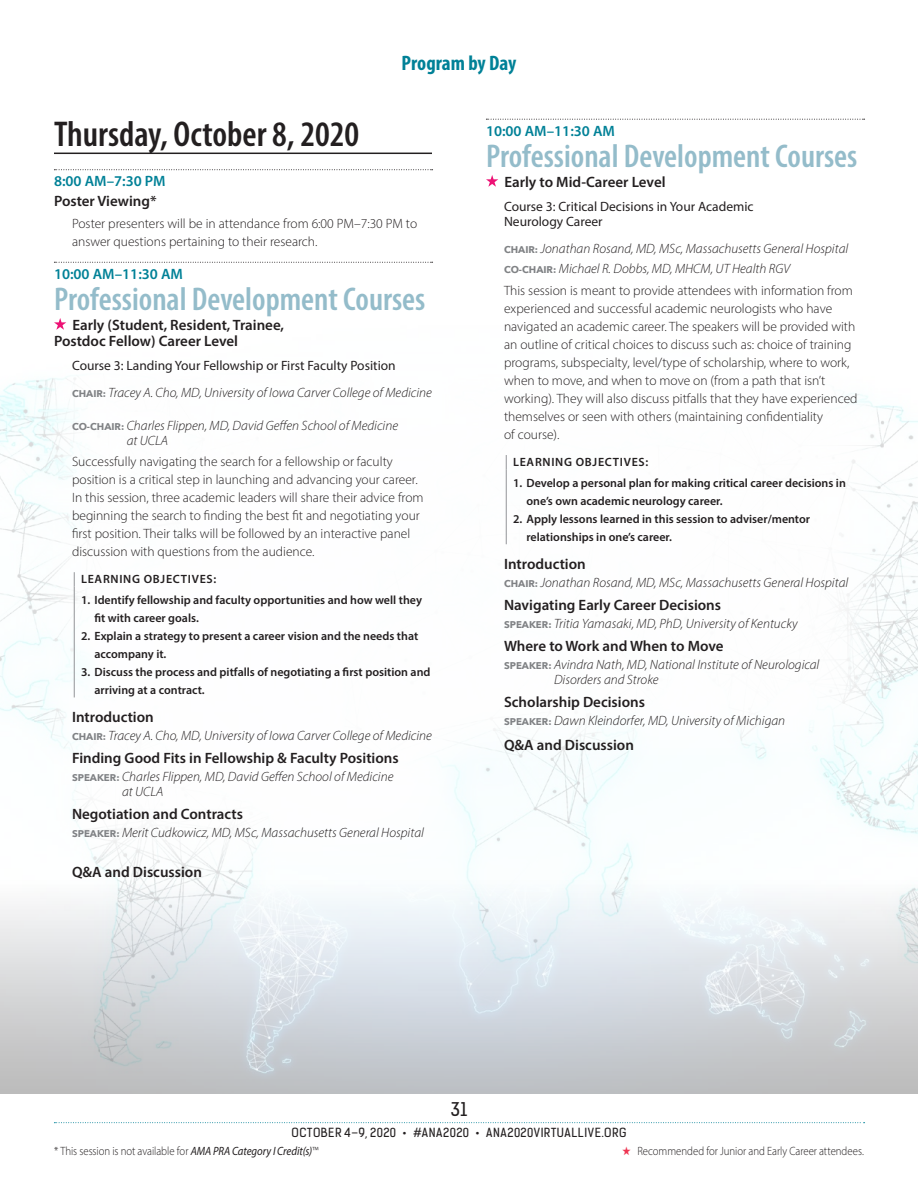
<style>
.page{position:relative;width:918px;height:1188px;background:#fff}
.page>*{position:absolute;margin:0;border:0;box-sizing:border-box;transform-origin:0 0}
.t1{font:600 condensed 36px "Myriad Pro";color:#231f20}
.t2{font:600 condensed 33px "Myriad Pro";color:#94bcca}
.t3{font:700 condensed 21px "Myriad Pro";color:#008197}
.t4{font:18px "Kelson Sans Regular RU";color:#231f20}
.t5{font:600 15px/16.5px "Myriad Pro";color:#231f20}
.t6{font:600 15px "Myriad Pro";color:#008197}
.t7{font:300 13.5px/18px "Myriad Pro";color:#231f20}
.t8{font:italic 300 13.5px/15px "Myriad Pro";color:#231f20}
.t9{font:13.5px/15px "Myriad Pro";color:#231f20}
.t10{font:600 12px/18px "Myriad Pro";color:#231f20}
.t11{font:300 12px "Myriad Pro";letter-spacing:-.005em;color:#231f20;scale:.9 1}
.t12{font:12px "Kelson Sans Regular RU";letter-spacing:.04em;color:#231f20}
.t13{font:600 12px "Myriad Pro";letter-spacing:.06em;color:#231f20}
.s1{font-weight:400;font-style:normal}
.s2{font-family:"Avenir Next";font-weight:700;font-style:normal;font-size:9.75px;color:#808285}
.s3{font-style:normal}
.s4{font-weight:400;font-style:italic}
.s5{color:#ee3552}
</style>
<div class="page">
<img style="left:0;top:380px;width:918px;height:744px">
<svg style="left:54px;top:1122px;width:811px;height:1px"></svg>
<svg style="left:39px;top:261px;width:840px;height:574px"></svg>
<hr style="left:54px;top:153px;width:378px;height:1px;background:#231f20">
<svg style="left:54px;top:169px;width:379px;height:1px"></svg>
<svg style="left:54px;top:262px;width:379px;height:1px"></svg>
<svg style="left:54px;top:318px;width:12px;height:12px"></svg>
<svg style="left:74px;top:572px;width:1px;height:14px"></svg>
<hr style="left:74px;top:586px;width:1px;height:111px;background:#939598">
<svg style="left:486px;top:119px;width:379px;height:1px"></svg>
<svg style="left:486px;top:175px;width:12px;height:12px"></svg>
<svg style="left:506px;top:455px;width:1px;height:14px"></svg>
<hr style="left:506px;top:469px;width:1px;height:75px;background:#939598">
<img style="left:0;top:835px;width:918px;height:259px">
<h3 class="t3" style="left:402px;top:50px;width:116px">Program by Day</h3>
<h1 class="t1" style="left:54px;top:112px;width:307px">Thursday, October 8, 2020</h1>
<p class="t6" style="left:54px;top:172px;width:113px">8:00 AM–7:30 PM</p>
<p class="t5" style="left:54px;top:192px;width:104px">Poster Viewing*</p>
<p class="t7" style="left:72px;top:214px;width:347px">Poster presenters will be in attendance from 6:00 PM–7:30 PM to answer questions pertaining to their research.</p>
<p class="t6" style="left:54px;top:264px;width:130px">10:00 AM–11:30 AM</p>
<h2 class="t2" style="left:54px;top:279px;width:373px">Professional Development Courses</h2>
<p class="t5" style="left:54px;top:316px;width:232px;text-indent:18px">Early (Student, Resident, Trainee,<br>Postdoc Fellow) Career Level</p>
<p class="t8" style="left:72px;top:352px;width:362px;line-height:27px"><span class="s1">Course 3: Landing Your Fellowship or First Faculty Position<br></span><span class="s2">CHAIR:</span> Tracey A. Cho, MD, University of Iowa Carver College of Medicine</p>
<p class="t8" style="left:127px;top:418px;width:273px;text-indent:-55px"><span class="s2">CO-CHAIR:</span> Charles Flippen, MD, David Geffen School of Medicine at UCLA</p>
<p class="t7" style="left:72px;top:453px;width:353px">Successfully navigating the search for a fellowship or faculty position is a critical step in launching and advancing your career.<br>In this session, three academic leaders will share their advice from beginning the search to finding the best fit and negotiating your first position. Their talks will be followed by an interactive panel discussion with questions from the audience.</p>
<p class="t13" style="left:81px;top:572px;width:137px">LEARNING OBJECTIVES:</p>
<p class="t10" style="left:94px;top:591px;width:329px;text-indent:-14px">1. Identify fellowship and faculty opportunities and how well they fit with career goals.</p>
<p class="t10" style="left:94px;top:627px;width:325px;text-indent:-14px">2. Explain a strategy to present a career vision and the needs that accompany it.</p>
<p class="t10" style="left:94px;top:663px;width:338px;text-indent:-14px">3. Discuss the process and pitfalls of negotiating a first position and arriving at a contract.</p>
<p class="t5" style="left:72px;top:708px;width:83px">Introduction</p>
<p class="t8" style="left:72px;top:728px;width:362px"><span class="s2">CHAIR:</span> Tracey A. Cho, MD, University of Iowa Carver College of Medicine</p>
<p class="t5" style="left:72px;top:749px;width:328px">Finding Good Fits in Fellowship &amp; Faculty Positions</p>
<p class="t8" style="left:122px;top:769px;width:273px;text-indent:-50px"><span class="s2">SPEAKER:</span> Charles Flippen, MD, David Geffen School of Medicine at UCLA</p>
<p class="t5" style="left:72px;top:805px;width:172px">Negotiation and Contracts</p>
<p class="t8" style="left:72px;top:825px;width:353px"><span class="s2">SPEAKER:</span> Merit Cudkowicz, MD, MSc, Massachusetts General Hospital</p>
<p class="t5" style="left:72px;top:863px;width:131px">Q&amp;A and Discussion</p>
<p class="t6" style="left:486px;top:121px;width:130px">10:00 AM–11:30 AM</p>
<h2 class="t2" style="left:486px;top:136px;width:373px">Professional Development Courses</h2>
<p class="t5" style="left:504px;top:173px;width:163px">Early to Mid-Career Level</p>
<p class="t9" style="left:504px;top:199px;width:251px">Course 3: Critical Decisions in Your Academic<br>Neurology Career</p>
<p class="t8" style="left:504px;top:237px;width:350px;line-height:21.3px"><span class="s2">CHAIR:</span> Jonathan Rosand, MD, MSc, Massachusetts General Hospital<br><span class="s2">CO-CHAIR:</span> Michael R. Dobbs, MD, MHCM, UT Health RGV<br><span class="s3">This session is meant to provide attendees with information from</span></p>
<p class="t7" style="left:504px;top:300px;width:355px">experienced and successful academic neurologists who have navigated an academic career. The speakers will be provided with an outline of critical choices to discuss such as: choice of training programs, subspecialty, level/type of scholarship, where to work, when to move, and when to move on (from a path that isn’t working). They will also discuss pitfalls that they have experienced themselves or seen with others (maintaining confidentiality<br>of course).</p>
<p class="t13" style="left:513px;top:455px;width:137px">LEARNING OBJECTIVES:</p>
<p class="t10" style="left:526px;top:474px;width:321px;text-indent:-14px">1. Develop a personal plan for making critical career decisions in one’s own academic neurology career.</p>
<p class="t10" style="left:526px;top:510px;width:285px;text-indent:-14px">2. Apply lessons learned in this session to adviser/mentor relationships in one’s career.</p>
<p class="t5" style="left:504px;top:555px;width:83px">Introduction</p>
<p class="t8" style="left:504px;top:575px;width:346px"><span class="s2">CHAIR:</span> Jonathan Rosand, MD, MSc, Massachusetts General Hospital</p>
<p class="t5" style="left:504px;top:596px;width:219px">Navigating Early Career Decisions</p>
<p class="t8" style="left:504px;top:616px;width:295px"><span class="s2">SPEAKER:</span> Tritia Yamasaki, MD, PhD, University of Kentucky</p>
<p class="t5" style="left:504px;top:637px;width:221px">Where to Work and When to Move</p>
<p class="t8" style="left:554px;top:657px;width:267px;text-indent:-50px"><span class="s2">SPEAKER:</span> Avindra Nath, MD, National Institute of Neurological<br>Disorders and Stroke</p>
<p class="t5" style="left:504px;top:693px;width:142px">Scholarship Decisions</p>
<p class="t8" style="left:504px;top:712px;width:283px"><span class="s2">SPEAKER:</span> Dawn Kleindorfer, MD, University of Michigan</p>
<p class="t5" style="left:504px;top:736px;width:131px">Q&amp;A and Discussion</p>
<h3 class="t4" style="left:451px;top:1098px;width:18px">31</h3>
<p class="t12" style="left:292px;top:1125px;width:336px">OCTOBER 4–9, 2020 • #ANA2020 • ANA2020VIRTUALLIVE.ORG</p>
<p class="t11" style="left:54px;top:1143px;width:295px">* This session is not available for <span class="s4">AMA PRA Category I Credit(s)</span>™</p>
<p class="t11" style="left:622px;top:1143px;width:270px"><span class="s5">★</span> Recommended for Junior and Early Career attendees.</p>
</div>
